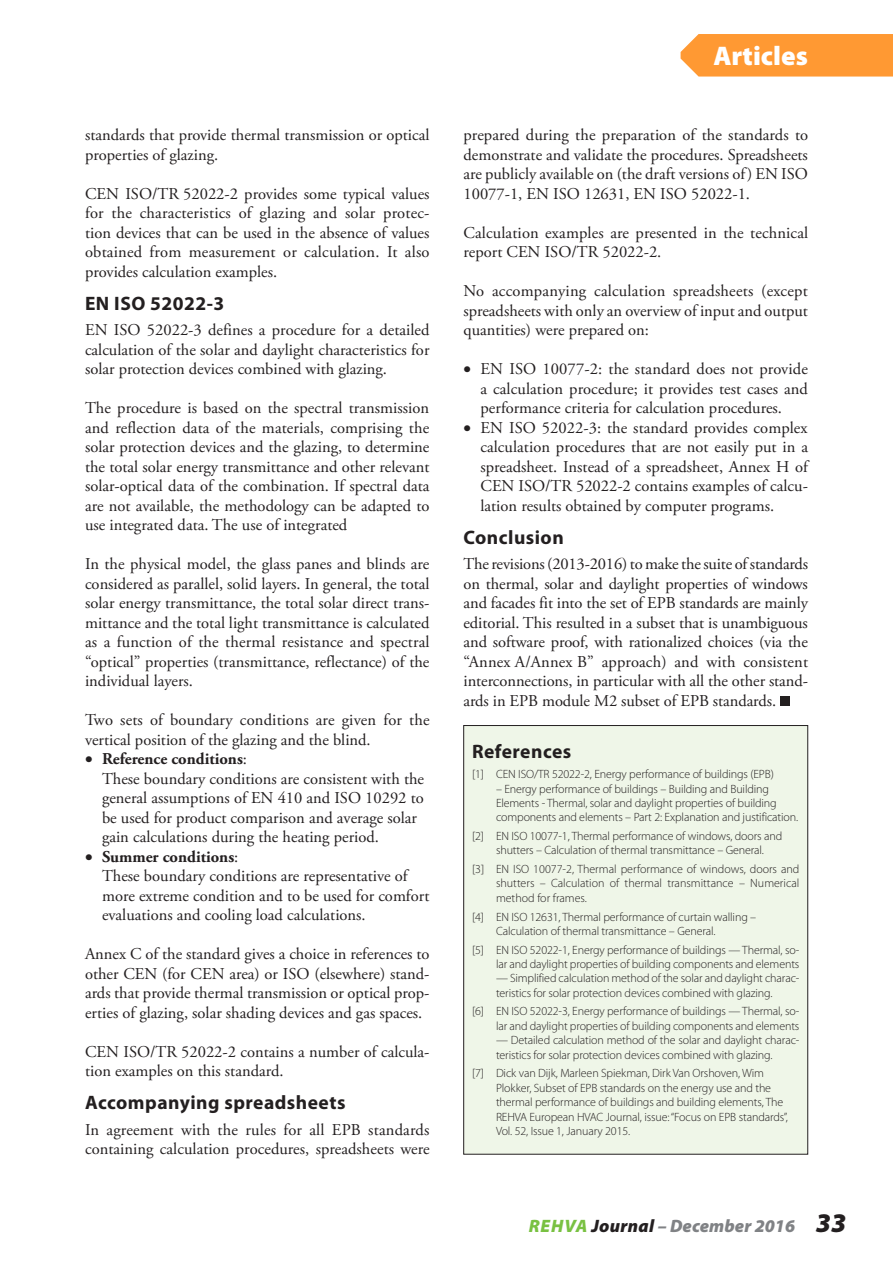
<style>
.page{position:relative;width:893px;height:1263px;background:#fff}
.page>*{position:absolute;margin:0;border:0;box-sizing:border-box;transform-origin:0 0}
.t1{font:900 27px "Myriad Pro";color:#fff}
.Heading_2{font:700 19.5px "Myriad Pro";letter-spacing:.025em;color:#231f20}
.t2{font:italic 900 18px "Myriad Pro";letter-spacing:.005em;color:#808285}
.Body_Text{font:16.5px/19.5px "Adobe Garamond Pro";color:#231f20;text-align:justify}
.List_2{font:300 12px/14.4px "Myriad Pro";letter-spacing:-.01em;color:#231f20}
.s1{font-weight:700}
.s2{color:#79c142}
.s3{color:#231f20}
.s4{font-size:27px;color:#231f20}
</style>
<div class="page">
<div style="left:780px;top:696px;width:10px;height:10px;background:#231f20"></div>
<div style="left:463px;top:725px;width:345px;height:429px;background:#eff6e8;border:1px solid #231f20"></div>
<div style="left:681px;top:34px;width:212px;height:43px;background:#f93"></div>
<p class="Body_Text" style="left:85px;top:126px;width:346px">standards that provide thermal transmission or optical properties of glazing.</p>
<p class="Body_Text" style="left:85px;top:184px;width:346px">CEN ISO/TR 52022-2 provides some typical values for the characteristics of glazing and solar protec&shy;tion devices that can be used in the absence of values obtained from measurement or calculation. It also provides calculation examples.</p>
<p class="Heading_2" style="left:85px;top:290px;width:141px">EN ISO 52022-3</p>
<p class="Body_Text" style="left:85px;top:321px;width:346px">EN ISO 52022-3 defines a procedure for a detailed calculation of the solar and daylight characteristics for solar protection devices combined with glazing.</p>
<p class="Body_Text" style="left:85px;top:399px;width:346px">The procedure is based on the spectral transmission and reflection data of the materials, comprising the solar protection devices and the glazing, to determine the total solar energy transmittance and other relevant solar-optical data of the combination. If spectral data are not available, the methodology can be adapted to use integrated data. The use of integrated</p>
<p class="Body_Text" style="left:85px;top:555px;width:346px">In the physical model, the glass panes and blinds are considered as parallel, solid layers. In general, the total solar energy transmittance, the total solar direct trans&shy;mittance and the total light transmittance is calculated as a function of the thermal resistance and spectral “optical” properties (transmittance, reflectance) of the individual layers.</p>
<p class="Body_Text" style="left:85px;top:711px;width:346px">Two sets of boundary conditions are given for the vertical position of the glazing and the blind.</p>
<p class="Body_Text" style="left:102px;top:750px;width:324px;text-align:left;text-indent:-17px">• <span class="s1">Reference conditions</span>:<br>These boundary conditions are consistent with the general assumptions of EN 410 and ISO 10292 to be used for product comparison and average solar gain calculations during the heating period.</p>
<p class="Body_Text" style="left:102px;top:847px;width:329px;text-align:left;text-indent:-17px">• <span class="s1">Summer conditions</span>:<br>These boundary conditions are representative of more extreme condition and to be used for comfort evaluations and cooling load calculations.</p>
<p class="Body_Text" style="left:85px;top:945px;width:346px">Annex C of the standard gives a choice in references to other CEN (for CEN area) or ISO (elsewhere) stand&shy;ards that provide thermal transmission or optical prop&shy;erties of glazing, solar shading devices and gas spaces.</p>
<p class="Body_Text" style="left:85px;top:1042px;width:346px">CEN ISO/TR 52022-2 contains a number of calcula&shy;tion examples on this standard.</p>
<p class="Heading_2" style="left:85px;top:1090px;width:262px">Accompanying spreadsheets</p>
<p class="Body_Text" style="left:85px;top:1120px;width:346px">In agreement with the rules for all EPB standards containing calculation procedures, spreadsheets were</p>
<h1 class="t1" style="left:713px;top:37px;width:96px">Articles</h1>
<p class="Body_Text" style="left:463px;top:126px;width:346px">prepared during the preparation of the standards to demonstrate and validate the procedures. Spreadsheets are publicly available on (the draft versions of) EN ISO 10077-1, EN ISO 12631, EN ISO 52022-1.</p>
<p class="Body_Text" style="left:463px;top:223px;width:346px">Calculation examples are presented in the technical report CEN ISO/TR 52022-2.</p>
<p class="Body_Text" style="left:463px;top:282px;width:346px">No accompanying calculation spreadsheets (except spreadsheets with only an overview of input and output quantities) were prepared on:</p>
<p class="Body_Text" style="left:480px;top:360px;width:329px;text-indent:-17px">• EN ISO 10077-2: the standard does not provide a calculation procedure; it provides test cases and performance criteria for calculation procedures.</p>
<p class="Body_Text" style="left:480px;top:418px;width:329px;text-indent:-17px">• EN ISO 52022-3: the standard provides complex calculation procedures that are not easily put in a spreadsheet. Instead of a spreadsheet, Annex H of CEN ISO/TR 52022-2 contains examples of calcu&shy;lation results obtained by computer programs.</p>
<p class="Heading_2" style="left:463px;top:524px;width:102px">Conclusion</p>
<p class="Body_Text" style="left:463px;top:555px;width:346px">The revisions (2013-2016) to make the suite of standards on thermal, solar and daylight properties of windows and facades fit into the set of EPB standards are mainly editorial. This resulted in a subset that is unambiguous and software proof, with rationalized choices (via the “Annex A/Annex B” approach) and with consistent interconnections, in particular with all the other stand&shy;ards in EPB module M2 subset of EPB standards.</p>
<p class="Heading_2" style="left:472px;top:738px;width:101px">References</p>
<p class="List_2" style="left:472px;top:767px;width:303px">[1] CEN ISO/TR 52022-2, Energy performance of buildings (EPB)</p>
<p class="List_2" style="left:496px;top:781px;width:304px">– Energy performance of buildings – Building and Building<br>Elements - Thermal, solar and daylight properties of building components and elements – Part 2: Explanation and justification.</p>
<p class="List_2" style="left:472px;top:829px;width:312px;text-align:center">[2] EN ISO 10077-1, Thermal performance of windows, doors and shutters – Calculation of thermal transmittance – General.</p>
<p class="List_2" style="left:496px;top:862px;width:305px;text-align:justify;text-indent:-24px">[3] EN ISO 10077-2, Thermal performance of windows, doors and shutters – Calculation of thermal transmittance – Numerical method for frames.</p>
<p class="List_2" style="left:496px;top:909px;width:262px;text-indent:-24px">[4] EN ISO 12631, Thermal performance of curtain walling –<br>Calculation of thermal transmittance – General.</p>
<p class="List_2" style="left:472px;top:942px;width:329px;text-align:right">[5] EN ISO 52022-1, Energy performance of buildings — Thermal, so&shy;lar and daylight properties of building components and elements</p>
<p class="List_2" style="left:496px;top:971px;width:305px">— Simplified calculation method of the solar and daylight charac&shy;teristics for solar protection devices combined with glazing.</p>
<p class="List_2" style="left:472px;top:1004px;width:329px;text-align:right">[6] EN ISO 52022-3, Energy performance of buildings — Thermal, so&shy;lar and daylight properties of building components and elements</p>
<p class="List_2" style="left:496px;top:1033px;width:305px">— Detailed calculation method of the solar and daylight charac&shy;teristics for solar protection devices combined with glazing.</p>
<p class="List_2" style="left:496px;top:1066px;width:293px;text-indent:-24px">[7] Dick van Dijk, Marleen Spiekman, Dirk Van Orshoven, Wim Plokker, Subset of EPB standards on the energy use and the thermal performance of buildings and building elements, The REHVA European HVAC Journal, issue: “Focus on EPB standards”, Vol. 52, Issue 1, January 2015.</p>
<p class="t2" style="left:529px;top:1214px;width:319px"><span class="s2">REHVA</span> <span class="s3">Journal</span> – December 2016 <span class="s4">33</span></p>
</div>
